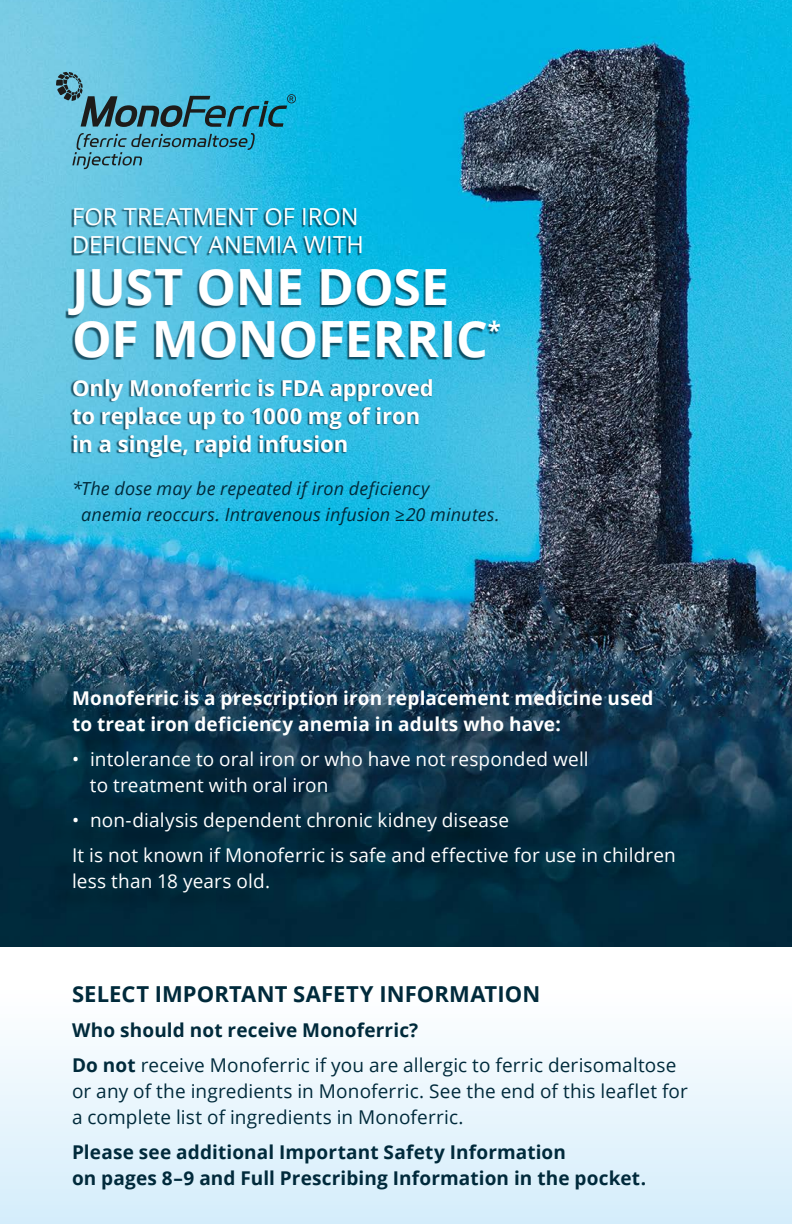
<style>
.page{position:relative;width:792px;height:1224px;background:#fff}
.page>*{position:absolute;margin:0;border:0;box-sizing:border-box;transform-origin:0 0}
.t1{font:700 50px/52px "Open Sans";letter-spacing:-.005em;color:#fff}
.t2{font:23.6px/28px "Open Sans";letter-spacing:.005em;color:#fff}
.t3{font:700 22px/28px "Open Sans";color:#fff}
.t4{font:700 22px "Open Sans";letter-spacing:.005em;color:#002a3b}
.t5{font:19px/26px "Open Sans";letter-spacing:.01em;color:#fff}
.t6{font:19px/35px "Open Sans";letter-spacing:.01em;color:#002a3b}
.t7{font:700 19px/26px "Open Sans";letter-spacing:.005em;color:#002a3b}
.t8{font:700 19px/26px "Open Sans";letter-spacing:.01em;color:#fff}
.t9{font:italic 18px/26px "Open Sans";letter-spacing:.01em;color:#002a3b}
.s1{font-weight:700}
</style>
<div class="page">
<div style="left:0;top:986px;width:792px;height:238px;background:linear-gradient(to bottom,#fff,#d4edfb)"></div>
<svg style="left:0;top:1223px;width:14px;height:1px"></svg>
<img style="left:0;top:0;width:792px;height:946px">
<svg style="left:72px;top:133px;width:184px;height:36px;background:#4cabc6"></svg>
<svg style="left:56px;top:72px;width:240px;height:55px;background:#42a1bc"></svg>
<div style="left:65px;top:209px;width:435px;height:151px;background:#002a3b;opacity:.75"></div>
<div style="left:70px;top:379px;width:362px;height:80px;background:#002a3b;opacity:.75"></div>
<div style="left:49px;top:695px;width:621px;height:220px;background:#002a3b;opacity:.5"></div>
<p class="t2" style="left:72px;top:202px;width:293px">FOR TREATMENT OF IRON<br>DEFICIENCY ANEMIA WITH</p>
<h1 class="t1" style="left:72px;top:260px;width:430px">JUST ONE DOSE<br>OF MONOFERRIC<sup>*</sup></h1>
<p class="t3" style="left:72px;top:373px;width:363px">Only Monoferric is FDA approved to replace up to 1000 mg of iron in a single, rapid infusion</p>
<p class="t9" style="left:81px;top:475px;width:420px;text-indent:-9px">* The dose may be repeated if iron deficiency<br>anemia reoccurs. Intravenous infusion ≥20 minutes.</p>
<p class="t8" style="left:72px;top:684px;width:583px">Monoferric is a prescription iron replacement medicine used to treat iron deficiency anemia in adults who have:</p>
<p class="t5" style="left:90px;top:745px;width:500px;text-indent:-18px">• intolerance to oral iron or who have not responded well to treatment with oral iron</p>
<p class="t5" style="left:72px;top:802px;width:605px;line-height:35px">• non-dialysis dependent chronic kidney disease<br>It is not known if Monoferric is safe and effective for use in children</p>
<p class="t5" style="left:72px;top:867px;width:200px">less than 18 years old.</p>
<p class="t4" style="left:72px;top:978px;width:470px">SELECT IMPORTANT SAFETY INFORMATION</p>
<p class="t6" style="left:72px;top:1012px;width:606px"><span class="s1">Who should not receive Monoferric?<br>Do not</span> receive Monoferric if you are allergic to ferric derisomaltose</p>
<p class="t6" style="left:72px;top:1078px;width:617px;line-height:26px">or any of the ingredients in Monoferric. See the end of this leaflet for a complete list of ingredients in Monoferric.</p>
<p class="t7" style="left:72px;top:1139px;width:576px">Please see additional Important Safety Information<br>on pages 8–9 and Full Prescribing Information in the pocket.</p>
</div>
